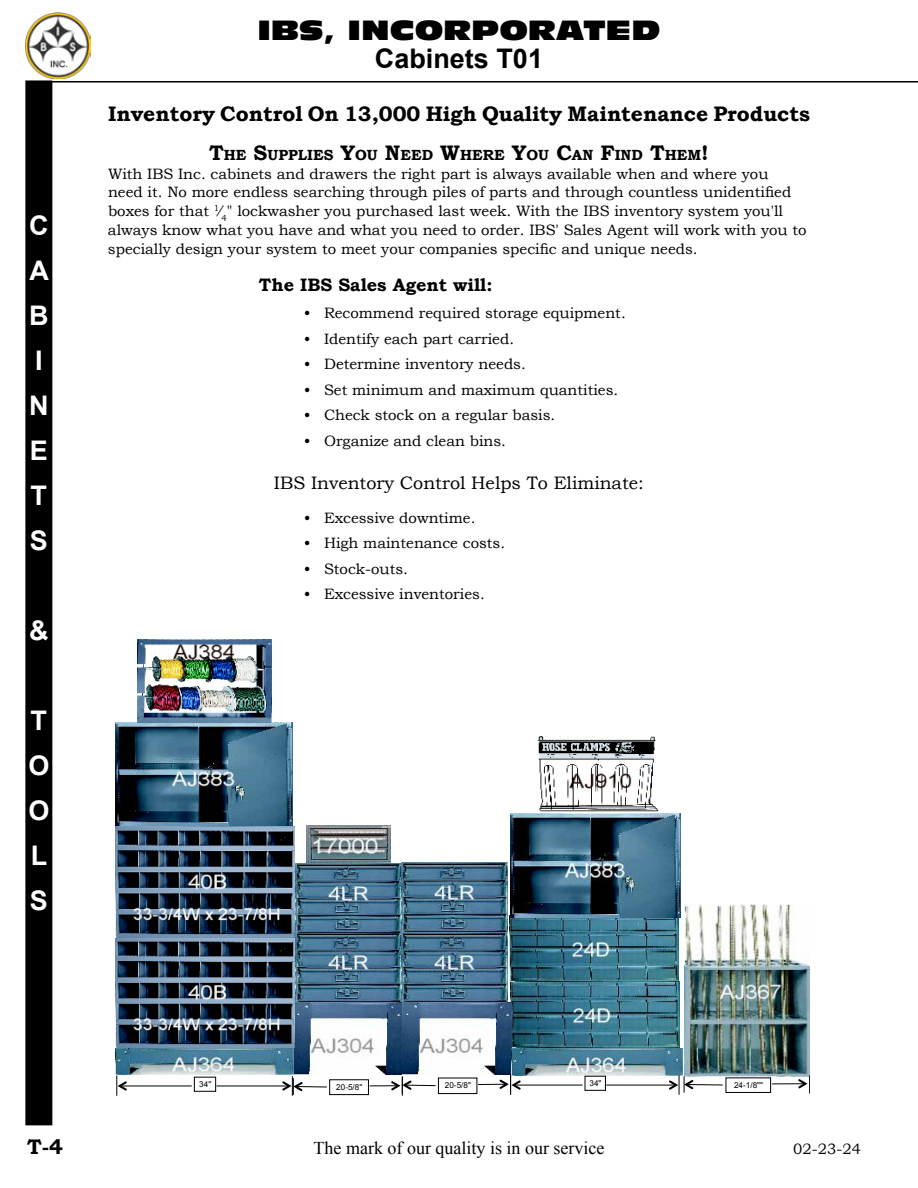
<style>
.page{position:relative;width:918px;height:1188px;background:#fff}
.page>*{position:absolute;margin:0;border:0;box-sizing:border-box;transform-origin:0 0}
.t1{font:27px "Antique Olive LT Nord";color:#000}
.t2{font:700 27px/45px "Arial";color:#fff}
.t3{font:700 27px "Arial";color:#000}
.t4{font:700 21px "Bookman Old Style";color:#000}
.t5{font:18px "Bookman Old Style";color:#000}
.t6{font:18px "Times New Roman";color:#000}
.t7{font:700 18px "Bookman Old Style";color:#000}
.t8{font:15px/18.8px "Bookman Old Style";color:#000}
.t9{font:700 14.7px "Bookman Old Style";color:#000}
.t10{font:8.25px "Arial";color:#000}
.s1{font-size:21px}
</style>
<div class="page">
<img style="left:25px;top:13px;width:65px;height:66px">
<hr style="left:27px;top:81px;width:891px;height:1px;background:#000">
<div style="left:26px;top:81px;width:26px;height:1044px;background:#000"></div>
<div style="left:25px;top:80px;width:27px;height:1045px;border:2px solid #000"></div>
<img style="left:294px;top:1002px;width:217px;height:73px">
<img style="left:116px;top:722px;width:176px;height:104px">
<img style="left:510px;top:813px;width:170px;height:235px">
<img style="left:116px;top:827px;width:178px;height:248px">
<img style="left:295px;top:862px;width:212px;height:139px">
<img style="left:137px;top:640px;width:135px;height:82px">
<img style="left:537px;top:736px;width:122px;height:76px">
<img style="left:684px;top:905px;width:126px;height:171px">
<img style="left:511px;top:1048px;width:171px;height:27px">
<img style="left:307px;top:826px;width:83px;height:36px">
<hr style="left:120px;top:1086px;width:72px;height:1px;background:#000">
<hr style="left:217px;top:1086px;width:72px;height:1px;background:#000">
<div style="left:194px;top:1077px;width:22px;height:15px;border:1px solid #000"></div>
<svg style="left:116px;top:1075px;width:11px;height:21px"></svg>
<svg style="left:282px;top:1076px;width:45px;height:20px"></svg>
<div style="left:329px;top:1079px;width:40px;height:16px;border:1px solid #000"></div>
<div style="left:726px;top:1077px;width:45px;height:16px;border:1px solid #000"></div>
<hr style="left:772px;top:1083px;width:33px;height:1px;background:#000">
<svg style="left:798px;top:1075px;width:12px;height:19px"></svg>
<svg style="left:370px;top:1076px;width:66px;height:20px"></svg>
<div style="left:438px;top:1078px;width:39px;height:16px;border:1px solid #000"></div>
<hr style="left:513px;top:1085px;width:70px;height:1px;background:#000">
<hr style="left:606px;top:1085px;width:70px;height:1px;background:#000">
<div style="left:585px;top:1076px;width:21px;height:15px;border:1px solid #000"></div>
<svg style="left:478px;top:1074px;width:43px;height:21px"></svg>
<svg style="left:669px;top:1075px;width:54px;height:20px"></svg>
<h1 class="t1" style="left:258px;top:14px;width:404px">IBS, INCORPORATED</h1>
<h1 class="t2" style="left:29px;top:204px;width:22px">C<br>A<br>B<br>I<br>N<br>E<br>T<br>S</h1>
<h1 class="t2" style="left:29px;top:609px;width:21px">&amp;</h1>
<h1 class="t2" style="left:28px;top:699px;width:23px;text-align:justify">T O O L S</h1>
<h1 class="t3" style="left:375px;top:41px;width:170px">Cabinets T01</h1>
<h2 class="t4" style="left:108px;top:99px;width:704px">Inventory Control On 13,000 High Quality Maintenance Products</h2>
<p class="t9" style="left:209px;top:144px;width:501px"><span class="s1">T</span>HE <span class="s1">S</span>UPPLIES <span class="s1">Y</span>OU <span class="s1">N</span>EED <span class="s1">W</span>HERE <span class="s1">Y</span>OU <span class="s1">C</span>AN <span class="s1">F</span>IND <span class="s1">T</span>HEM<span class="s1">!</span></p>
<p class="t8" style="left:108px;top:164px;width:700px">With IBS Inc. cabinets and drawers the right part is always available when and where you need it. No more endless searching through piles of parts and through countless unidentified boxes for that <sup>1</sup>∕<sub>4</sub>" lockwasher you purchased last week. With the IBS inventory system you'll always know what you have and what you need to order. IBS' Sales Agent will work with you to specially design your system to meet your companies specific and unique needs.</p>
<p class="t7" style="left:259px;top:272px;width:235px">The IBS Sales Agent will:</p>
<p class="t8" style="left:304px;top:304px;width:324px">• Recommend required storage equipment.</p>
<p class="t8" style="left:304px;top:329px;width:212px">• Identify each part carried.</p>
<p class="t8" style="left:304px;top:355px;width:224px">• Determine inventory needs.</p>
<p class="t8" style="left:304px;top:380px;width:316px">• Set minimum and maximum quantities.</p>
<p class="t8" style="left:304px;top:406px;width:253px">• Check stock on a regular basis.</p>
<p class="t8" style="left:304px;top:432px;width:204px">• Organize and clean bins.</p>
<p class="t5" style="left:274px;top:471px;width:372px">IBS Inventory Control Helps To Eliminate:</p>
<p class="t8" style="left:304px;top:508px;width:173px">• Excessive downtime.</p>
<p class="t8" style="left:304px;top:534px;width:203px">• High maintenance costs.</p>
<p class="t8" style="left:304px;top:559px;width:106px">• Stock-outs.</p>
<p class="t8" style="left:304px;top:585px;width:183px">• Excessive inventories.</p>
<p class="t10" style="left:199px;top:1080px;width:14px">34"</p>
<p class="t10" style="left:336px;top:1082px;width:28px">20-5/8"</p>
<p class="t10" style="left:445px;top:1080px;width:28px">20-5/8"</p>
<p class="t10" style="left:589px;top:1079px;width:14px">34"</p>
<p class="t10" style="left:734px;top:1080px;width:31px">24-1/8""</p>
<h2 class="t4" style="left:27px;top:1132px;width:38px">T-4</h2>
<p class="t6" style="left:314px;top:1136px;width:292px">The mark of our quality is in our service</p>
<p class="t8" style="left:793px;top:1140px;width:69px">02-23-24</p>
</div>
